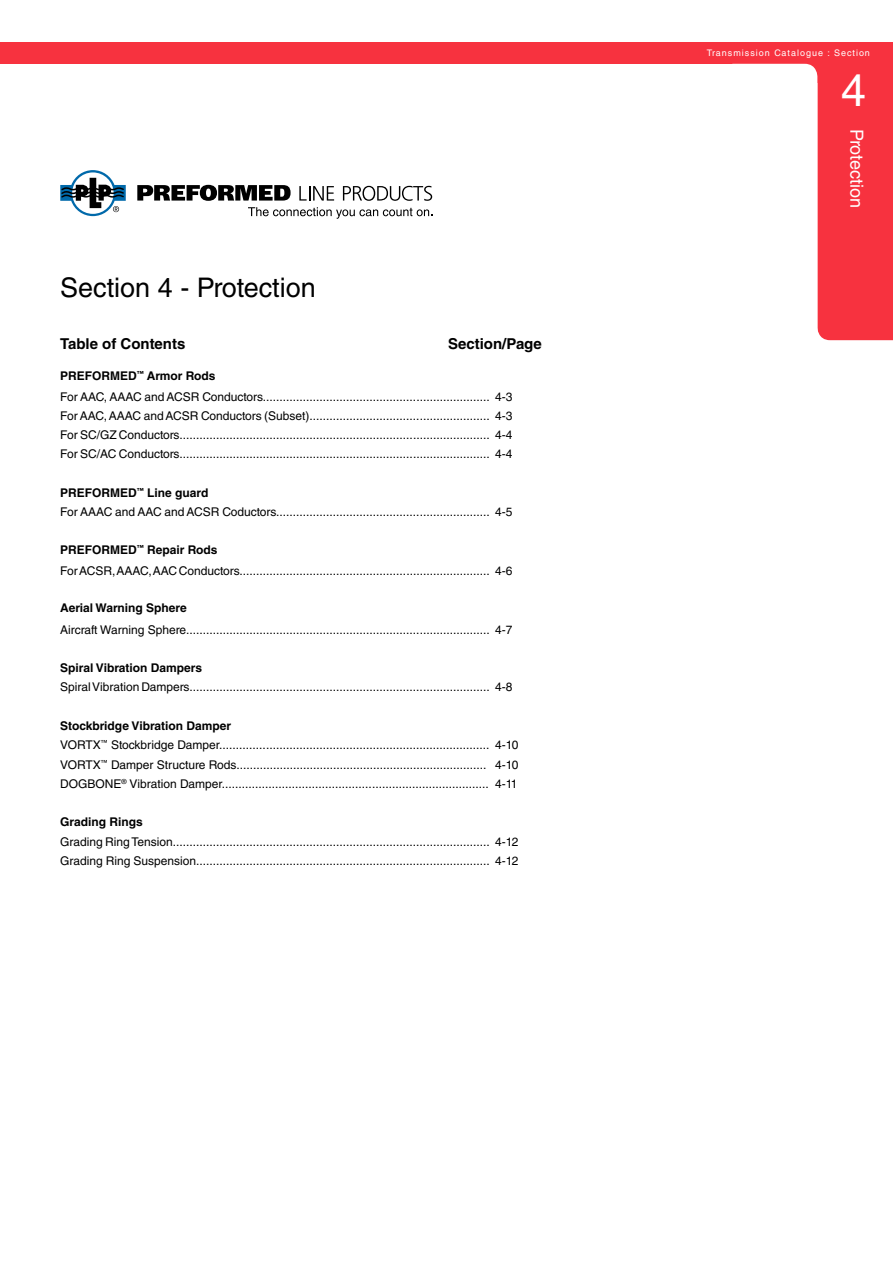
<style>
.page{position:relative;width:893px;height:1263px;background:#fff}
.page>*{position:absolute;margin:0;border:0;box-sizing:border-box;transform-origin:0 0}
.t1{font:45px "Helvetica LT Std";color:#fff}
.t2{font:27px "Helvetica LT Std";color:#000}
.t3{font:18px "Helvetica LT Std";color:#fff}
.t4{font:700 15px "Helvetica LT Std";color:#000}
.t5{font:12px/19.4px "Helvetica LT Std";color:#000}
.t6{font:700 12px "Helvetica LT Std";color:#000}
.t7{font:9px "Helvetica LT Std";letter-spacing:.11em;color:#fff}
.s1{font-weight:700}
</style>
<div class="page">
<svg style="left:60px;top:170px;width:66px;height:46px"></svg>
<svg style="left:137px;top:185px;width:154px;height:16px"></svg>
<svg style="left:299px;top:186px;width:35px;height:15px"></svg>
<svg style="left:343px;top:186px;width:89px;height:15px"></svg>
<svg style="left:248px;top:207px;width:184px;height:12px"></svg>
<div style="left:0;top:43px;width:893px;height:21px;background:#f7323f"></div>
<svg style="left:732px;top:63px;width:161px;height:278px"></svg>
<h2 class="t2" style="left:60px;top:272px;width:257px">Section 4 - Protection</h2>
<p class="t4" style="left:60px;top:334px;width:127px">Table of Contents</p>
<p class="t4" style="left:448px;top:334px;width:95px">Section/Page</p>
<p class="t5" style="left:60px;top:365px;width:454px;line-height:20.7px"><span class="s1">PREFORMED</span><sup>™</sup> <span class="s1">Armor Rods<br></span>For AAC, AAAC and ACSR Conductors.................................................................... 4-3</p>
<p class="t5" style="left:60px;top:406px;width:454px;text-align:justify">For AAC, AAAC and ACSR Conductors (Subset)...................................................... 4-3<br>For SC/GZ Conductors............................................................................................. 4-4<br>For SC/AC Conductors............................................................................................. 4-4</p>
<p class="t5" style="left:60px;top:483px;width:454px"><span class="s1">PREFORMED</span><sup>™</sup> <span class="s1">Line guard<br></span>For AAAC and AAC and ACSR Coductors................................................................ 4-5</p>
<p class="t5" style="left:60px;top:539px;width:454px;line-height:21.1px"><span class="s1">PREFORMED</span><sup>™</sup> <span class="s1">Repair Rods<br></span>For ACSR, AAAC, AAC Conductors........................................................................... 4-6</p>
<p class="t6" style="left:60px;top:601px;width:128px">Aerial Warning Sphere</p>
<p class="t5" style="left:60px;top:620px;width:454px">Aircraft Warning Sphere........................................................................................... 4-7</p>
<p class="t6" style="left:60px;top:661px;width:143px">Spiral Vibration Dampers</p>
<p class="t5" style="left:60px;top:677px;width:454px">Spiral Vibration Dampers.......................................................................................... 4-8</p>
<p class="t5" style="left:60px;top:716px;width:460px"><span class="s1">Stockbridge Vibration Damper<br></span>VORTX<sup>™</sup> Stockbridge Damper................................................................................. 4-10<br>VORTX<sup>™</sup> Damper Structure Rods........................................................................... 4-10<br>DOGBONE<sup>®</sup> Vibration Damper................................................................................ 4-11</p>
<p class="t6" style="left:60px;top:815px;width:84px">Grading Rings</p>
<p class="t5" style="left:60px;top:832px;width:460px">Grading Ring Tension............................................................................................... 4-12<br>Grading Ring Suspension........................................................................................ 4-12</p>
<p class="t7" style="left:707px;top:48px;width:165px">Transmission Catalogue : Section</p>
<h1 class="t1" style="left:841px;top:64px;width:27px">4</h1>
<h3 class="t3" style="left:867px;top:129px;width:81px;rotate:90deg">Protection</h3>
</div>
